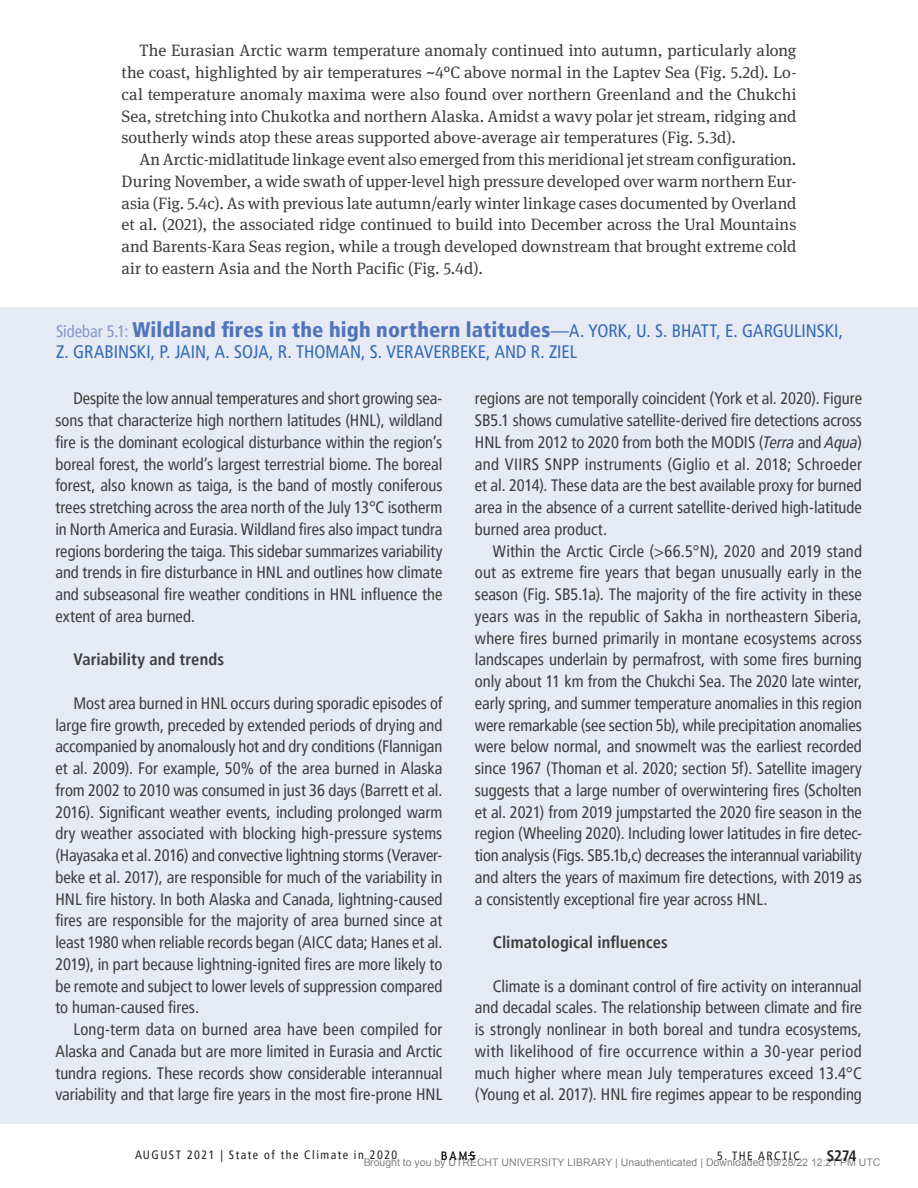
<style>
.page{position:relative;width:918px;height:1188px;background:#fff}
.page>*{position:absolute;margin:0;border:0;box-sizing:border-box;transform-origin:0 0}
.Sidebar_Title{font:900 condensed 21px "Frutiger LT Pro";letter-spacing:.005em;color:#5073b9}
.Sidebar_Title-2{font:condensed 18px "Frutiger LT Pro";letter-spacing:-.005em;color:#336ab3}
.Sidebar_Text{font:condensed 16.5px/21.8px "Frutiger LT Pro";color:#3e3e3f;text-align:justify}
.Body_Text{font:16.5px/21.8px "Meta Serif Pro";color:#3e3e3f;text-align:justify}
.Sidebar_Condensed_It{font:700 condensed 16.5px "Frutiger LT Pro";letter-spacing:.005em;color:#3e3e3f}
.t1{font:700 condensed 15px "Frutiger LT Pro";color:#231f20}
.t2{font:condensed 12px "Frutiger LT Pro";letter-spacing:.125em;color:#231f20}
.t3{font:10.5px "Arial";color:rgb(0 0 0/.5)}
.s1{font-weight:400;font-size:16.5px;color:#8496cb}
.s2{font-weight:400;font-size:18px;color:#336ab3}
.s3{font-style:italic}
</style>
<div class="page">
<svg style="left:442px;top:1151px;width:34px;height:9px"></svg>
<div style="left:0;top:307px;width:918px;height:817px;background:#e6eaf5"></div>
<p class="Body_Text" style="left:122px;top:39px;width:677px;text-indent:18px">The Eurasian Arctic warm temperature anomaly continued into autumn, particularly along the coast, highlighted by air temperatures ~4°C above normal in the Laptev Sea (Fig. 5.2d). Lo&shy;cal temperature anomaly maxima were also found over northern Greenland and the Chukchi Sea, stretching into Chukotka and northern Alaska. Amidst a wavy polar jet stream, ridging and southerly winds atop these areas supported above-average air temperatures (Fig. 5.3d).</p>
<p class="Body_Text" style="left:122px;top:148px;width:677px;text-indent:18px">An Arctic-midlatitude linkage event also emerged from this meridional jet stream configuration.<br>During November, a wide swath of upper-level high pressure developed over warm northern Eur&shy;asia (Fig. 5.4c). As with previous late autumn/early winter linkage cases documented by Overland et al. (2021), the associated ridge continued to build into December across the Ural Mountains and Barents-Kara Seas region, while a trough developed downstream that brought extreme cold air to eastern Asia and the North Pacific (Fig. 5.4d).</p>
<p class="Sidebar_Title" style="left:56px;top:317px;width:788px"><span class="s1">Sidebar 5.1:</span> Wildland fires in the high northern latitudes<span class="s2">—A. YORK, U. S. BHATT, E. GARGULINSKI,</span></p>
<p class="Sidebar_Title-2" style="left:56px;top:341px;width:522px">Z. GRABINSKI, P. JAIN, A. SOJA, R. THOMAN, S. VERAVERBEKE, AND R. ZIEL</p>
<p class="Sidebar_Text" style="left:55px;top:388px;width:389px;text-indent:18px">Despite the low annual temperatures and short growing sea&shy;sons that characterize high northern latitudes (HNL), wildland fire is the dominant ecological disturbance within the region’s boreal forest, the world’s largest terrestrial biome. The boreal forest, also known as taiga, is the band of mostly coniferous trees stretching across the area north of the July 13°C isotherm in North America and Eurasia. Wildland fires also impact tundra regions bordering the taiga. This sidebar summarizes variability and trends in fire disturbance in HNL and outlines how climate and subseasonal fire weather conditions in HNL influence the extent of area burned.</p>
<p class="Sidebar_Condensed_It" style="left:73px;top:650px;width:152px">Variability and trends</p>
<p class="Sidebar_Text" style="left:55px;top:692px;width:389px;text-indent:18px">Most area burned in HNL occurs during sporadic episodes of large fire growth, preceded by extended periods of drying and accompanied by anomalously hot and dry conditions (Flannigan et al. 2009). For example, 50% of the area burned in Alaska from 2002 to 2010 was consumed in just 36 days (Barrett et al.<br>2016). Significant weather events, including prolonged warm dry weather associated with blocking high-pressure systems (Hayasaka et al. 2016) and convective lightning storms (Veraver&shy;beke et al. 2017), are responsible for much of the variability in HNL fire history. In both Alaska and Canada, lightning-caused fires are responsible for the majority of area burned since at least 1980 when reliable records began (AICC data; Hanes et al.<br>2019), in part because lightning-ignited fires are more likely to be remote and subject to lower levels of suppression compared to human-caused fires.</p>
<p class="Sidebar_Text" style="left:55px;top:1019px;width:389px;text-indent:18px">Long-term data on burned area have been compiled for Alaska and Canada but are more limited in Eurasia and Arctic tundra regions. These records show considerable interannual variability and that large fire years in the most fire-prone HNL</p>
<p class="Sidebar_Text" style="left:475px;top:388px;width:389px">regions are not temporally coincident (York et al. 2020). Figure SB5.1 shows cumulative satellite-derived fire detections across HNL from 2012 to 2020 from both the MODIS (<span class="s3">Terra</span> and <span class="s3">Aqua</span>) and VIIRS SNPP instruments (Giglio et al. 2018; Schroeder et al. 2014). These data are the best available proxy for burned area in the absence of a current satellite-derived high-latitude burned area product.</p>
<p class="Sidebar_Text" style="left:475px;top:540px;width:389px;text-indent:18px">Within the Arctic Circle (&gt;66.5°N), 2020 and 2019 stand out as extreme fire years that began unusually early in the season (Fig. SB5.1a). The majority of the fire activity in these years was in the republic of Sakha in northeastern Siberia, where fires burned primarily in montane ecosystems across landscapes underlain by permafrost, with some fires burning only about 11 km from the Chukchi Sea. The 2020 late winter, early spring, and summer temperature anomalies in this region were remarkable (see section 5b), while precipitation anomalies were below normal, and snowmelt was the earliest recorded since 1967 (Thoman et al. 2020; section 5f). Satellite imagery suggests that a large number of overwintering fires (Scholten et al. 2021) from 2019 jumpstarted the 2020 fire season in the region (Wheeling 2020). Including lower latitudes in fire detec&shy;tion analysis (Figs. SB5.1b,c) decreases the interannual variability and alters the years of maximum fire detections, with 2019 as a consistently exceptional fire year across HNL.</p>
<p class="Sidebar_Condensed_It" style="left:493px;top:932px;width:177px">Climatological influences</p>
<p class="Sidebar_Text" style="left:475px;top:975px;width:389px;text-indent:18px">Climate is a dominant control of fire activity on interannual and decadal scales. The relationship between climate and fire is strongly nonlinear in both boreal and tundra ecosystems, with likelihood of fire occurrence within a 30-year period much higher where mean July temperatures exceed 13.4°C (Young et al. 2017). HNL fire regimes appear to be responding</p>
<p class="t2" style="left:135px;top:1148px;width:264px">AUGUST 2021 | State of the Climate in 2020</p>
<p class="t2" style="left:717px;top:1149px;width:84px">5. THE ARCTIC</p>
<p class="t1" style="left:827px;top:1147px;width:31px">S274</p>
<p class="t3" style="left:363px;top:1156px;width:519px">Brought to you by UTRECHT UNIVERSITY LIBRARY | Unauthenticated | Downloaded 09/28/22 12:21 PM UTC</p>
</div>
